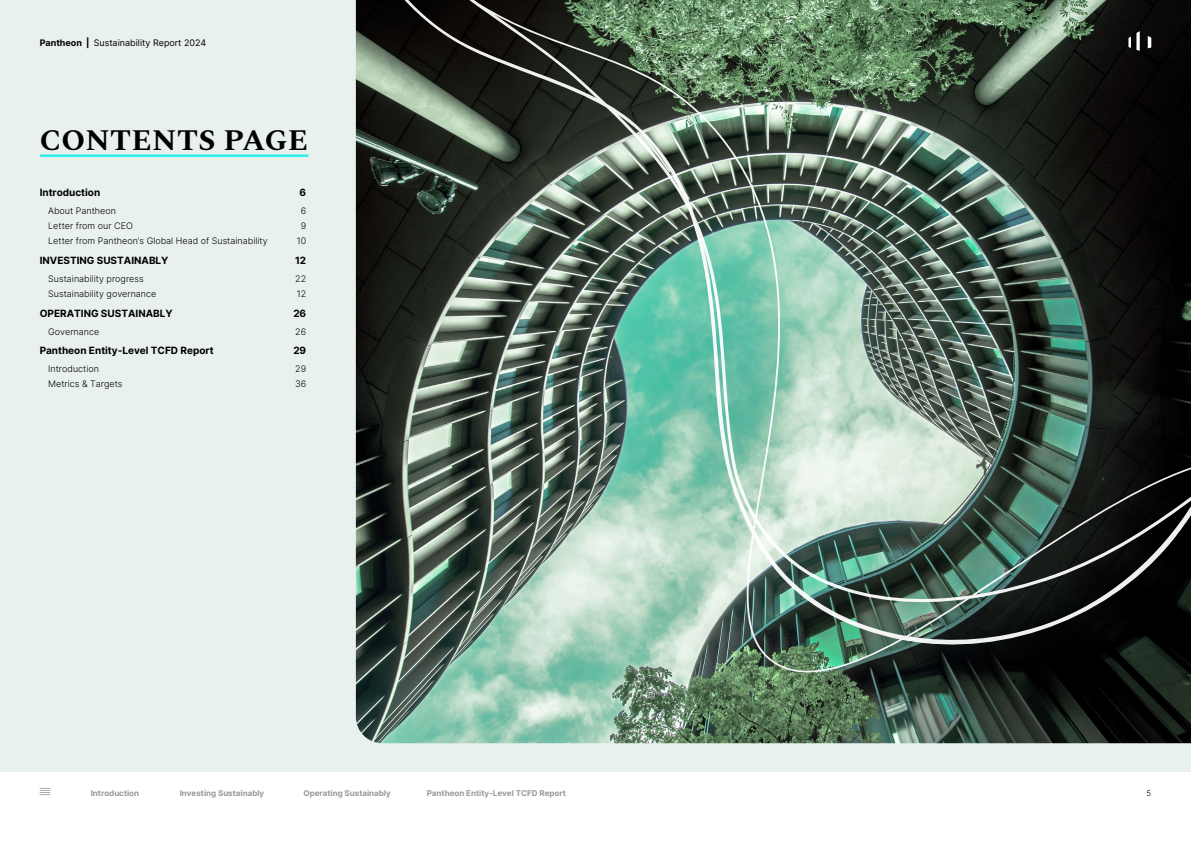
<style>
.page{position:relative;width:1191px;height:842px;background:#fff}
.page>*{position:absolute;margin:0;border:0;box-sizing:border-box;transform-origin:0 0}
.t1{font:700 30px "Spectral";letter-spacing:.01em;color:#000}
.t2{font:700 10px "Inter";color:#000}
.t3{font:300 9px "Inter";color:#000}
.t4{font:9px "Inter";color:#000}
.t5{font:700 8px "Inter";color:#999}
.t6{font:300 8px "Inter";color:#000}
.s1{font-weight:700}
</style>
<div class="page">
<svg style="left:40px;top:788px;width:10px;height:7px"></svg>
<div style="left:0;top:0;width:1191px;height:771px;background:#e9f1ee"></div>
<img style="left:356px;top:674px;width:835px;height:69px">
<hr style="left:40px;top:154px;width:268px;height:3px;background:#2dedea">
<img style="left:261px;top:0;width:930px;height:674px">
<p class="t4" style="left:40px;top:36px;width:168px"><span class="s1">Pantheon |</span> Sustainability Report 2024</p>
<h1 class="t1" style="left:40px;top:118px;width:270px">CONTENTS PAGE</h1>
<p class="t2" style="left:40px;top:185px;width:62px">Introduction</p>
<p class="t2" style="left:300px;top:185px;width:8px">6</p>
<p class="t3" style="left:48px;top:205px;width:69px">About Pantheon</p>
<p class="t3" style="left:301px;top:205px;width:7px">6</p>
<p class="t3" style="left:48px;top:220px;width:86px">Letter from our CEO</p>
<p class="t3" style="left:301px;top:220px;width:7px">9</p>
<p class="t3" style="left:48px;top:235px;width:221px">Letter from Pantheon’s Global Head of Sustainability</p>
<p class="t3" style="left:297px;top:235px;width:11px">10</p>
<p class="t2" style="left:40px;top:253px;width:130px">INVESTING SUSTAINABLY</p>
<p class="t2" style="left:295px;top:253px;width:13px">12</p>
<p class="t3" style="left:48px;top:272px;width:97px">Sustainability progress</p>
<p class="t3" style="left:295px;top:272px;width:12px">22</p>
<p class="t3" style="left:48px;top:287px;width:110px">Sustainability governance</p>
<p class="t3" style="left:297px;top:287px;width:11px">12</p>
<p class="t2" style="left:40px;top:306px;width:134px">OPERATING SUSTAINABLY</p>
<p class="t2" style="left:293px;top:306px;width:14px">26</p>
<p class="t3" style="left:48px;top:325px;width:53px">Governance</p>
<p class="t3" style="left:295px;top:325px;width:12px">26</p>
<p class="t2" style="left:40px;top:343px;width:175px">Pantheon Entity-Level TCFD Report</p>
<p class="t2" style="left:293px;top:343px;width:14px">29</p>
<p class="t3" style="left:48px;top:363px;width:52px">Introduction</p>
<p class="t3" style="left:295px;top:363px;width:12px">29</p>
<p class="t3" style="left:48px;top:378px;width:76px">Metrics &amp; Targets</p>
<p class="t3" style="left:295px;top:378px;width:13px">36</p>
<p class="t5" style="left:91px;top:787px;width:50px">Introduction</p>
<p class="t5" style="left:180px;top:787px;width:86px">Investing Sustainably</p>
<p class="t5" style="left:303px;top:787px;width:89px">Operating Sustainably</p>
<p class="t5" style="left:427px;top:787px;width:141px">Pantheon Entity-Level TCFD Report</p>
<p class="t6" style="left:1146px;top:787px;width:6px">5</p>
</div>
